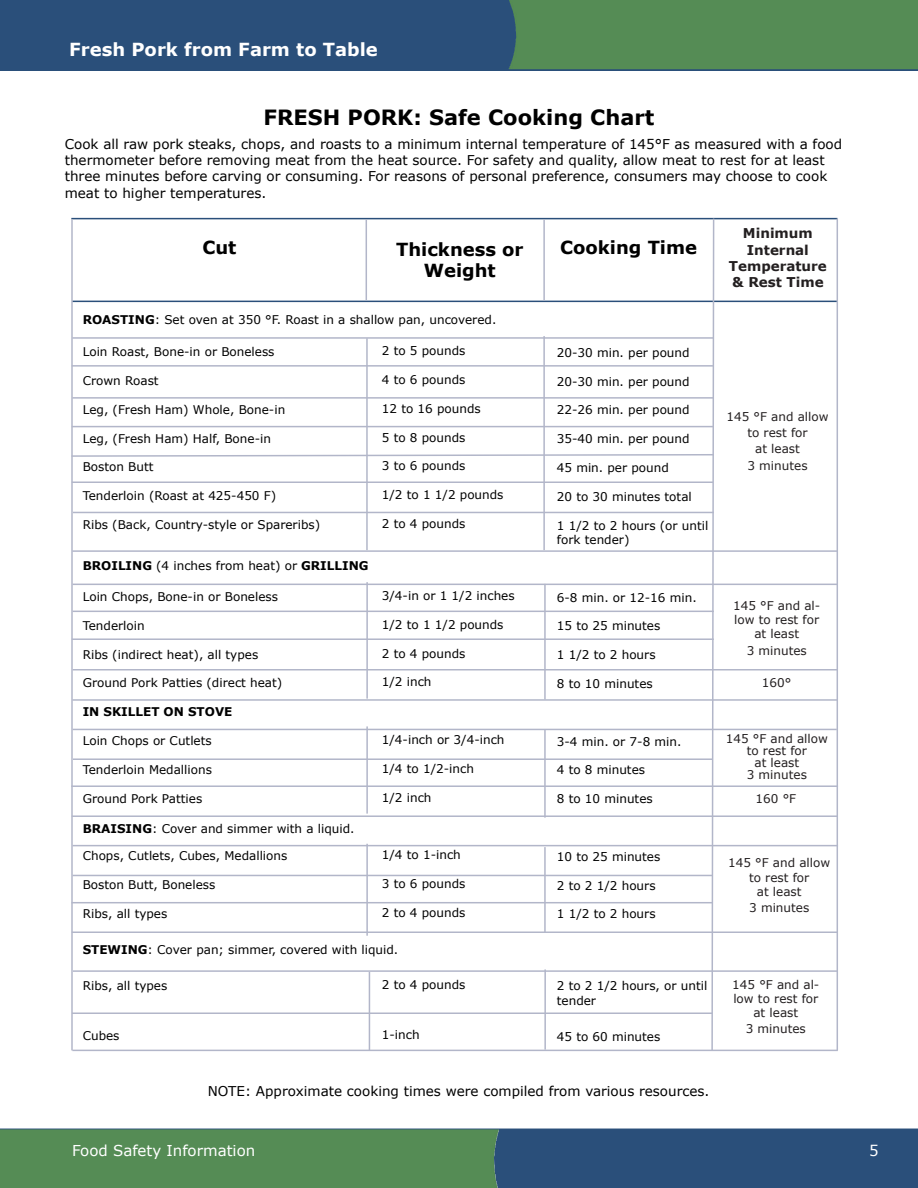
<style>
.page{position:relative;width:918px;height:1188px;background:#fff}
.page>*{position:absolute;margin:0;border:0;box-sizing:border-box;transform-origin:0 0}
.heading_2{font:700 21px "Verdana";color:#000}
.t1{font:700 18px/21.6px "Verdana";color:#000;text-align:center}
.t2{font:700 18px "Verdana";color:#fff}
.t3{font:15px "Verdana";color:#fff}
.t4{font:13.5px/16.2px "Verdana";color:#000}
.t5{font:700 13.5px "Verdana";color:#231f20}
.t6{font:12px/14.4px "Verdana";color:#000}
.t7{font:12px/14.2px "Verdana";color:#231f20;text-align:center}
.t8{font:700 12px "Verdana";color:#000}
.s1{font-weight:700}
</style>
<div class="page">
<hr style="left:72px;top:301px;width:766px;height:1px;background:#2a4f7a">
<hr style="left:71px;top:218px;width:766px;height:1px;background:#2a4f7a">
<hr style="left:73px;top:970px;width:764px;height:2px;background:#b2b6c9">
<hr style="left:72px;top:550px;width:765px;height:2px;background:#b2b6c9">
<hr style="left:73px;top:584px;width:764px;height:1px;background:#b2b6c9">
<hr style="left:837px;top:219px;width:1px;height:831px;background:#b2b6c9">
<div style="left:499px;top:1129px;width:419px;height:59px;background:#2a4f7a"></div>
<div style="left:0;top:1129px;width:499px;height:59px;background:#558c55"></div>
<div style="left:0;top:0;width:918px;height:71px;background:#2a4f7a"></div>
<div style="left:509px;top:0;width:409px;height:69px;background:#558c55"></div>
<hr style="left:71px;top:785px;width:767px;height:2px;background:#b2b6c9">
<hr style="left:73px;top:729px;width:764px;height:1px;background:#b2b6c9">
<hr style="left:72px;top:699px;width:766px;height:2px;background:#b2b6c9">
<hr style="left:73px;top:669px;width:765px;height:1px;background:#b2b6c9">
<hr style="left:73px;top:845px;width:765px;height:1px;background:#b2b6c9">
<hr style="left:72px;top:932px;width:766px;height:1px;background:#b2b6c9">
<hr style="left:72px;top:1050px;width:766px;height:1px;background:#b2b6c9">
<hr style="left:72px;top:815px;width:766px;height:2px;background:#b2b6c9">
<svg style="left:71px;top:217px;width:644px;height:834px"></svg>
<p class="t2" style="left:69px;top:38px;width:310px">Fresh Pork from Farm to Table</p>
<p class="heading_2" style="left:264px;top:104px;width:392px">FRESH PORK: Safe Cooking Chart</p>
<p class="t4" style="left:65px;top:136px;width:779px">Cook all raw pork steaks, chops, and roasts to a minimum internal temperature of 145°F as measured with a food thermometer before removing meat from the heat source. For safety and quality, allow meat to rest for at least three minutes before carving or consuming. For reasons of personal preference, consumers may choose to cook meat to higher temperatures.</p>
<p class="t1" style="left:202px;top:236px;width:36px">Cut</p>
<p class="t1" style="left:396px;top:238px;width:129px">Thickness or<br>Weight</p>
<p class="t1" style="left:560px;top:236px;width:138px">Cooking Time</p>
<p class="t6" style="left:83px;top:312px;width:415px"><span class="s1">ROASTING</span>: Set oven at 350 °F. Roast in a shallow pan, uncovered.</p>
<p class="t6" style="left:83px;top:344px;width:193px">Loin Roast, Bone-in or Boneless</p>
<p class="t6" style="left:83px;top:373px;width:77px">Crown Roast</p>
<p class="t6" style="left:83px;top:402px;width:204px">Leg, (Fresh Ham) Whole, Bone-in</p>
<p class="t6" style="left:83px;top:431px;width:190px">Leg, (Fresh Ham) Half, Bone-in</p>
<p class="t6" style="left:83px;top:460px;width:72px">Boston Butt</p>
<p class="t6" style="left:83px;top:488px;width:195px">Tenderloin (Roast at 425-450 F)</p>
<p class="t6" style="left:83px;top:517px;width:239px">Ribs (Back, Country-style or Spareribs)</p>
<p class="t6" style="left:83px;top:558px;width:287px"><span class="s1">BROILING</span> (4 inches from heat) or <span class="s1">GRILLING</span></p>
<p class="t6" style="left:83px;top:589px;width:197px">Loin Chops, Bone-in or Boneless</p>
<p class="t6" style="left:83px;top:618px;width:64px">Tenderloin</p>
<p class="t6" style="left:83px;top:647px;width:177px">Ribs (indirect heat), all types</p>
<p class="t6" style="left:83px;top:676px;width:201px">Ground Pork Patties (direct heat)</p>
<p class="t8" style="left:83px;top:704px;width:151px">IN SKILLET ON STOVE</p>
<p class="t6" style="left:83px;top:733px;width:131px">Loin Chops or Cutlets</p>
<p class="t6" style="left:83px;top:762px;width:131px">Tenderloin Medallions</p>
<p class="t6" style="left:83px;top:791px;width:121px">Ground Pork Patties</p>
<p class="t6" style="left:83px;top:821px;width:273px"><span class="s1">BRAISING</span>: Cover and simmer with a liquid.</p>
<p class="t6" style="left:83px;top:848px;width:206px">Chops, Cutlets, Cubes, Medallions</p>
<p class="t6" style="left:83px;top:877px;width:134px">Boston Butt, Boneless</p>
<p class="t6" style="left:83px;top:906px;width:86px">Ribs, all types</p>
<p class="t6" style="left:382px;top:343px;width:85px">2 to 5 pounds</p>
<p class="t6" style="left:382px;top:372px;width:85px">4 to 6 pounds</p>
<p class="t6" style="left:382px;top:401px;width:100px">12 to 16 pounds</p>
<p class="t6" style="left:382px;top:430px;width:85px">5 to 8 pounds</p>
<p class="t6" style="left:382px;top:458px;width:85px">3 to 6 pounds</p>
<p class="t6" style="left:382px;top:487px;width:123px">1/2 to 1 1/2 pounds</p>
<p class="t6" style="left:382px;top:516px;width:85px">2 to 4 pounds</p>
<p class="t6" style="left:382px;top:588px;width:134px">3/4-in or 1 1/2 inches</p>
<p class="t6" style="left:382px;top:617px;width:123px">1/2 to 1 1/2 pounds</p>
<p class="t6" style="left:382px;top:646px;width:85px">2 to 4 pounds</p>
<p class="t6" style="left:382px;top:674px;width:51px">1/2 inch</p>
<p class="t6" style="left:382px;top:732px;width:124px">1/4-inch or 3/4-inch</p>
<p class="t6" style="left:382px;top:761px;width:94px">1/4 to 1/2-inch</p>
<p class="t6" style="left:382px;top:790px;width:51px">1/2 inch</p>
<p class="t6" style="left:382px;top:847px;width:80px">1/4 to 1-inch</p>
<p class="t6" style="left:382px;top:876px;width:85px">3 to 6 pounds</p>
<p class="t6" style="left:382px;top:905px;width:85px">2 to 4 pounds</p>
<p class="t6" style="left:83px;top:942px;width:317px"><span class="s1">STEWING</span>: Cover pan; simmer, covered with liquid.</p>
<p class="t6" style="left:83px;top:978px;width:86px">Ribs, all types</p>
<p class="t6" style="left:83px;top:1028px;width:38px">Cubes</p>
<p class="t6" style="left:382px;top:977px;width:85px">2 to 4 pounds</p>
<p class="t6" style="left:382px;top:1027px;width:39px">1-inch</p>
<p class="t6" style="left:557px;top:345px;width:134px">20-30 min. per pound</p>
<p class="t6" style="left:557px;top:374px;width:134px">20-30 min. per pound</p>
<p class="t6" style="left:557px;top:402px;width:134px">22-26 min. per pound</p>
<p class="t6" style="left:557px;top:431px;width:134px">35-40 min. per pound</p>
<p class="t6" style="left:557px;top:460px;width:114px">45 min. per pound</p>
<p class="t6" style="left:557px;top:489px;width:136px">20 to 30 minutes total</p>
<p class="t6" style="left:557px;top:518px;width:153px">1 1/2 to 2 hours (or until fork tender)</p>
<p class="t6" style="left:557px;top:590px;width:141px">6-8 min. or 12-16 min.</p>
<p class="t6" style="left:557px;top:618px;width:105px">15 to 25 minutes</p>
<p class="t6" style="left:557px;top:647px;width:100px">1 1/2 to 2 hours</p>
<p class="t6" style="left:557px;top:676px;width:97px">8 to 10 minutes</p>
<p class="t6" style="left:557px;top:734px;width:126px">3-4 min. or 7-8 min.</p>
<p class="t6" style="left:557px;top:762px;width:90px">4 to 8 minutes</p>
<p class="t6" style="left:557px;top:791px;width:97px">8 to 10 minutes</p>
<p class="t6" style="left:557px;top:849px;width:105px">10 to 25 minutes</p>
<p class="t6" style="left:557px;top:878px;width:100px">2 to 2 1/2 hours</p>
<p class="t6" style="left:557px;top:906px;width:100px">1 1/2 to 2 hours</p>
<p class="t6" style="left:557px;top:978px;width:152px">2 to 2 1/2 hours, or until tender</p>
<p class="t6" style="left:557px;top:1029px;width:105px">45 to 60 minutes</p>
<p class="t4" style="left:208px;top:1083px;width:503px">NOTE: Approximate cooking times were compiled from various resources.</p>
<p class="t5" style="left:743px;top:225px;width:71px">Minimum</p>
<p class="t5" style="left:747px;top:241px;width:64px">Internal</p>
<p class="t5" style="left:729px;top:257px;width:100px">Temperature</p>
<p class="t5" style="left:732px;top:273px;width:93px">&amp; Rest Time</p>
<p class="t7" style="left:726px;top:408px;width:104px;line-height:16.2px">145 °F and allow to rest for</p>
<p class="t7" style="left:755px;top:442px;width:46px">at least</p>
<p class="t7" style="left:747px;top:458px;width:62px">3 minutes</p>
<p class="t7" style="left:733px;top:598px;width:89px;text-align:left">145 °F and al&shy;low to rest for</p>
<p class="t7" style="left:754px;top:627px;width:46px">at least</p>
<p class="t7" style="left:747px;top:643px;width:62px">3 minutes</p>
<p class="t7" style="left:762px;top:676px;width:31px">160°</p>
<p class="t7" style="left:726px;top:732px;width:104px;line-height:12px">145 °F and allow to rest for</p>
<p class="t7" style="left:754px;top:755px;width:46px">at least</p>
<p class="t7" style="left:747px;top:767px;width:62px">3 minutes</p>
<p class="t7" style="left:756px;top:791px;width:42px">160 °F</p>
<p class="t7" style="left:728px;top:855px;width:104px">145 °F and allow to rest for</p>
<p class="t7" style="left:757px;top:884px;width:46px">at least</p>
<p class="t7" style="left:749px;top:900px;width:62px">3 minutes</p>
<p class="t7" style="left:732px;top:977px;width:89px;text-align:left">145 °F and al&shy;low to rest for</p>
<p class="t7" style="left:753px;top:1005px;width:46px">at least</p>
<p class="t7" style="left:746px;top:1022px;width:62px">3 minutes</p>
<p class="t3" style="left:72px;top:1141px;width:185px">Food Safety Information</p>
<p class="t3" style="left:869px;top:1141px;width:11px">5</p>
</div>
